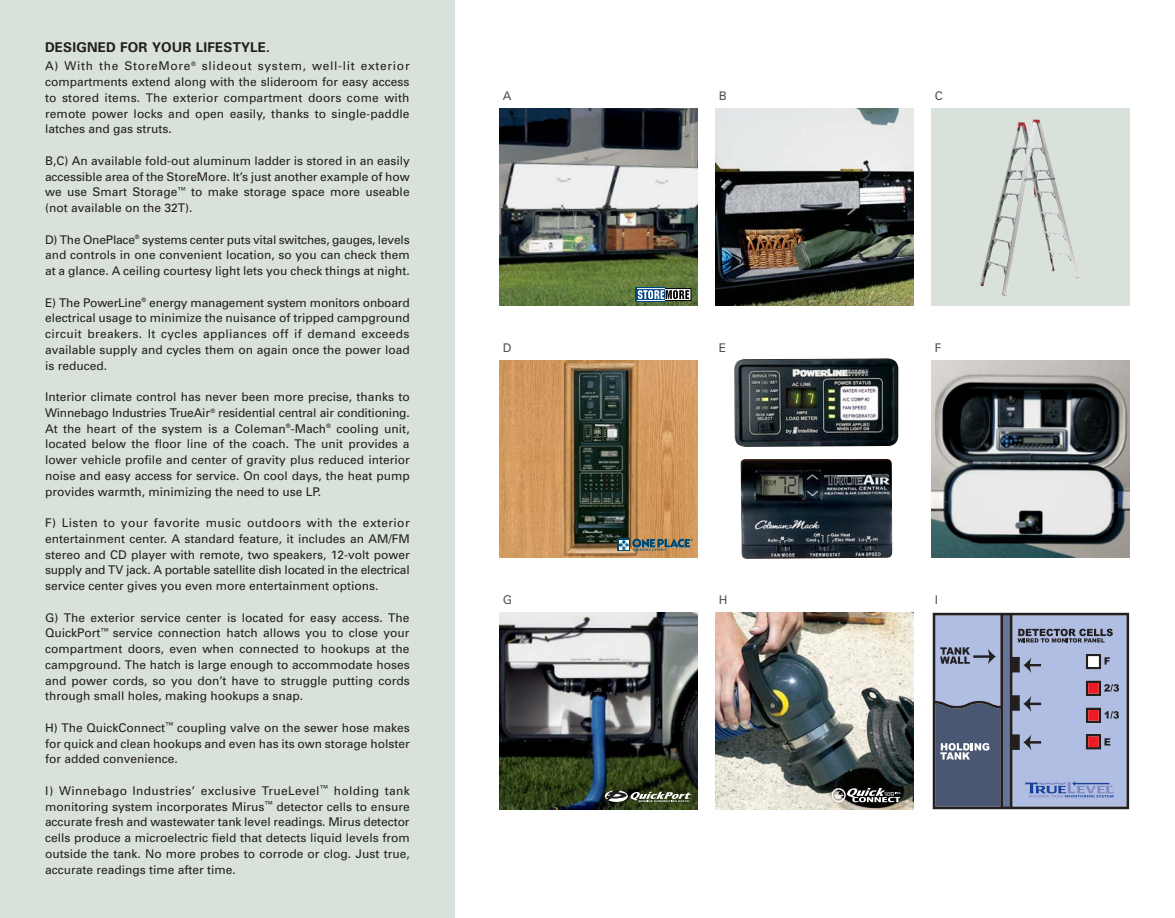
<style>
.page{position:relative;width:1175px;height:918px;background:#fff}
.page>*{position:absolute;margin:0;border:0;box-sizing:border-box;transform-origin:0 0}
.t1{font:700 13.5px "Univers";letter-spacing:.01em;color:#231f20}
.t2{font:12px/15.8px "Univers";color:#231f20;text-align:justify}
.t3{font:12px "Univers";color:#52515b}
</style>
<div class="page">
<div style="left:0;top:0;width:455px;height:918px;background:#d9e2da"></div>
<img style="left:500px;top:108px;width:198px;height:198px">
<div style="left:932px;top:108px;width:198px;height:198px;background:#d9e2da"></div>
<img style="left:979px;top:119px;width:100px;height:177px">
<img style="left:716px;top:108px;width:198px;height:198px">
<img style="left:500px;top:360px;width:198px;height:198px">
<img style="left:734px;top:358px;width:164px;height:89px">
<img style="left:932px;top:360px;width:198px;height:198px">
<img style="left:500px;top:612px;width:198px;height:198px">
<img style="left:716px;top:612px;width:198px;height:198px">
<svg style="left:932px;top:613px;width:197px;height:196px;background:#8b95b2"></svg>
<svg style="left:689px;top:288px;width:2px;height:13px"></svg>
<svg style="left:635px;top:287px;width:30px;height:15px"></svg>
<svg style="left:637px;top:288px;width:52px;height:13px"></svg>
<div style="left:617px;top:539px;width:13px;height:12px;background:#00476c"></div>
<svg style="left:619px;top:538px;width:74px;height:14px"></svg>
<svg style="left:605px;top:790px;width:86px;height:13px"></svg>
<svg style="left:831px;top:788px;width:69px;height:15px"></svg>
<img style="left:740px;top:459px;width:152px;height:100px">
<p class="t1" style="left:45px;top:42px;width:226px">DESIGNED FOR YOUR LIFESTYLE.</p>
<p class="t2" style="left:45px;top:59px;width:366px">A) With the StoreMore<sup>®</sup> slideout system, well-lit exterior compartments extend along with the slideroom for easy access to stored items. The exterior compartment doors come with remote power locks and open easily, thanks to single-paddle latches and gas struts.</p>
<p class="t2" style="left:45px;top:154px;width:366px">B,C) An available fold-out aluminum ladder is stored in an easily accessible area of the StoreMore. It’s just another example of how we use Smart Storage<sup>™</sup> to make storage space more useable (not available on the 32T).</p>
<p class="t2" style="left:45px;top:233px;width:366px">D) The OnePlace<sup>®</sup> systems center puts vital switches, gauges, levels and controls in one convenient location, so you can check them at a glance. A ceiling courtesy light lets you check things at night.</p>
<p class="t2" style="left:45px;top:296px;width:366px">E) The PowerLine<sup>®</sup> energy management system monitors onboard electrical usage to minimize the nuisance of tripped campground circuit breakers. It cycles appliances off if demand exceeds available supply and cycles them on again once the power load is reduced.</p>
<p class="t2" style="left:45px;top:390px;width:366px">Interior climate control has never been more precise, thanks to Winnebago Industries TrueAir<sup>®</sup> residential central air conditioning.<br>At the heart of the system is a Coleman<sup>®</sup>-Mach<sup>®</sup> cooling unit, located below the floor line of the coach. The unit provides a lower vehicle profile and center of gravity plus reduced interior noise and easy access for service. On cool days, the heat pump provides warmth, minimizing the need to use LP.</p>
<p class="t2" style="left:45px;top:516px;width:366px">F) Listen to your favorite music outdoors with the exterior entertainment center. A standard feature, it includes an AM/FM stereo and CD player with remote, two speakers, 12-volt power supply and TV jack. A portable satellite dish located in the electrical service center gives you even more entertainment options.</p>
<p class="t2" style="left:45px;top:611px;width:366px">G) The exterior service center is located for easy access. The QuickPort<sup>™</sup> service connection hatch allows you to close your compartment doors, even when connected to hookups at the campground. The hatch is large enough to accommodate hoses and power cords, so you don’t have to struggle putting cords through small holes, making hookups a snap.</p>
<p class="t2" style="left:45px;top:721px;width:366px">H) The QuickConnect<sup>™</sup> coupling valve on the sewer hose makes for quick and clean hookups and even has its own storage holster for added convenience.</p>
<p class="t2" style="left:45px;top:784px;width:366px">I) Winnebago Industries’ exclusive TrueLevel<sup>™</sup> holding tank monitoring system incorporates Mirus<sup>™</sup> detector cells to ensure accurate fresh and wastewater tank level readings. Mirus detector cells produce a microelectric field that detects liquid levels from outside the tank. No more probes to corrode or clog. Just true, accurate readings time after time.</p>
<p class="t3" style="left:502px;top:91px;width:10px">A</p>
<p class="t3" style="left:718px;top:91px;width:10px">B</p>
<p class="t3" style="left:934px;top:91px;width:10px">C</p>
<p class="t3" style="left:502px;top:343px;width:10px">D</p>
<p class="t3" style="left:718px;top:343px;width:9px">E</p>
<p class="t3" style="left:934px;top:343px;width:8px">F</p>
<p class="t3" style="left:502px;top:595px;width:11px">G</p>
<p class="t3" style="left:718px;top:595px;width:10px">H</p>
<p class="t3" style="left:934px;top:595px;width:5px">I</p>
</div>
